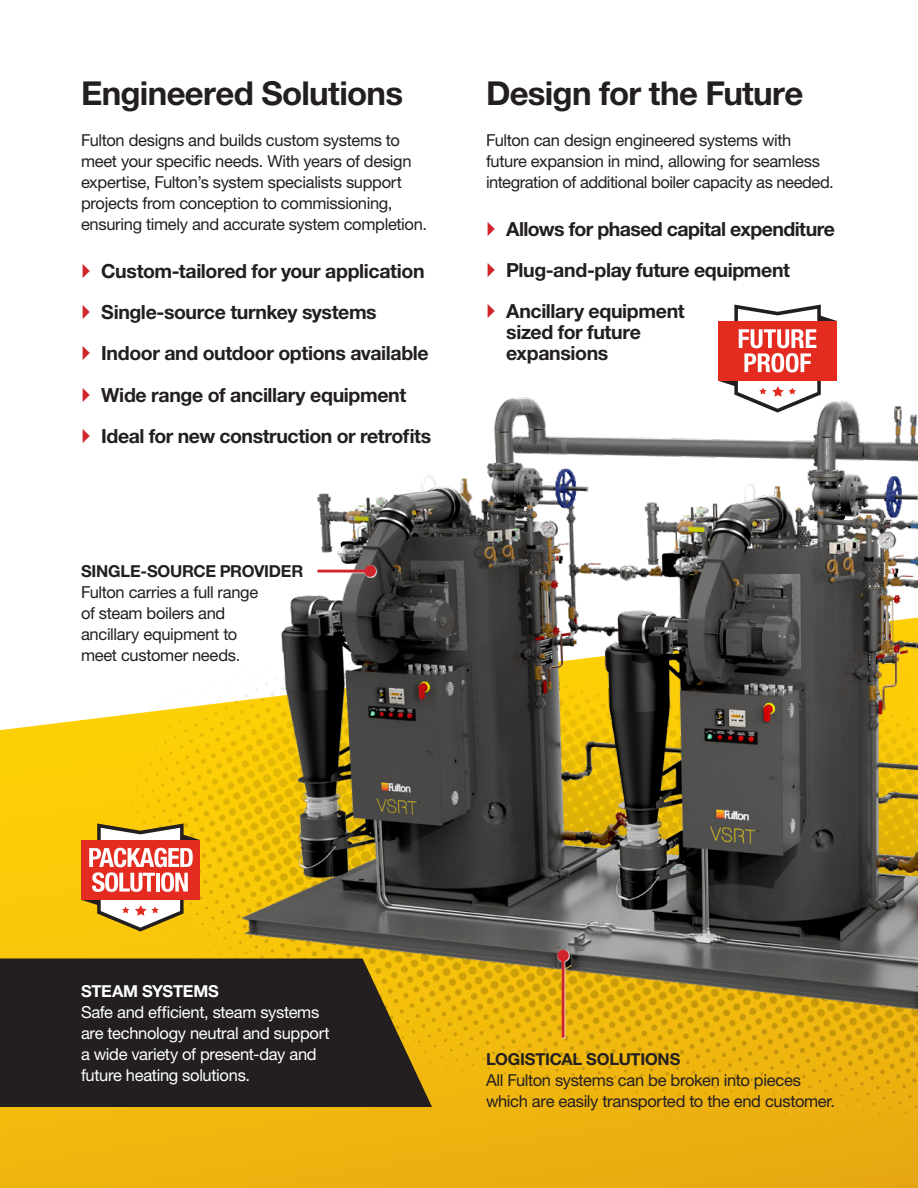
<style>
.page{position:relative;width:918px;height:1188px;background:#fff}
.page>*{position:absolute;margin:0;border:0;box-sizing:border-box;transform-origin:0 0}
.t1{font:700 33px "Helvetica Neue LT Std";letter-spacing:-.02em;color:#231f20}
.t2{font:700 19.5px/21px "Helvetica Neue LT Std";letter-spacing:-.02em;color:#231f20}
.Body_Text{font:16.5px/21px "Helvetica Neue LT Std";letter-spacing:-.02em;color:#231f20}
.Body_Text-2{font:16.5px/21px "Helvetica Neue LT Std";letter-spacing:-.02em;color:#fff}
.Body_Text-3{font:700 16.5px "Helvetica Neue LT Std";letter-spacing:-.015em;color:#231f20}
.Body_Text-4{font:700 16.5px "Helvetica Neue LT Std";letter-spacing:-.015em;color:#fff}
</style>
<div class="page">
<svg style="left:0;top:718px;width:748px;height:470px;background:#f2bb0e"></svg>
<img style="left:95px;top:685px;width:653px;height:446px">
<div style="left:748px;top:1076px;width:170px;height:111px;background:#eaad10"></div>
<img style="left:241px;top:397px;width:677px;height:679px">
<svg style="left:0;top:958px;width:432px;height:149px;background:#30291e"></svg>
<svg style="left:317px;top:565px;width:61px;height:13px"></svg>
<hr style="left:319px;top:570px;width:51px;height:3px;background:#d1232a">
<div style="left:364px;top:565px;width:12px;height:12px;background:#d1232a;border-radius:50%"></div>
<svg style="left:557px;top:950px;width:13px;height:90px"></svg>
<hr style="left:562px;top:956px;width:3px;height:81px;background:#d1232a">
<div style="left:557px;top:950px;width:12px;height:11px;background:#d1232a;border-radius:50%"></div>
<svg style="left:718px;top:305px;width:119px;height:108px"></svg>
<svg style="left:81px;top:824px;width:119px;height:108px"></svg>
<h2 class="t1" style="left:81px;top:72px;width:324px">Engineered Solutions</h2>
<p class="Body_Text" style="left:81px;top:129px;width:348px">Fulton designs and builds custom systems to meet your specific needs. With years of design expertise, Fulton’s system specialists support projects from conception to commissioning, ensuring timely and accurate system completion.</p>
<p class="t2" style="left:101px;top:260px;width:325px">Custom-tailored for your application</p>
<p class="t2" style="left:101px;top:301px;width:277px">Single-source turnkey systems</p>
<p class="t2" style="left:101px;top:342px;width:329px">Indoor and outdoor options available</p>
<p class="t2" style="left:101px;top:384px;width:307px">Wide range of ancillary equipment</p>
<p class="t2" style="left:101px;top:425px;width:332px">Ideal for new construction or retrofits</p>
<p class="Body_Text-3" style="left:81px;top:561px;width:224px">SINGLE-SOURCE PROVIDER</p>
<p class="Body_Text" style="left:81px;top:581px;width:179px">Fulton carries a full range of steam boilers and ancillary equipment to meet customer needs.</p>
<h2 class="t1" style="left:486px;top:72px;width:319px">Design for the Future</h2>
<p class="Body_Text" style="left:486px;top:129px;width:349px">Fulton can design engineered systems with future expansion in mind, allowing for seamless integration of additional boiler capacity as needed.</p>
<p class="t2" style="left:506px;top:218px;width:330px">Allows for phased capital expenditure</p>
<p class="t2" style="left:506px;top:259px;width:285px">Plug-and-play future equipment</p>
<p class="t2" style="left:506px;top:300px;width:180px">Ancillary equipment sized for future expansions</p>
<p class="Body_Text-4" style="left:81px;top:981px;width:139px">STEAM SYSTEMS</p>
<p class="Body_Text-2" style="left:81px;top:1001px;width:250px">Safe and efficient, steam systems are technology neutral and support a wide variety of present-day and future heating solutions.</p>
<p class="Body_Text-3" style="left:486px;top:1049px;width:196px">LOGISTICAL SOLUTIONS</p>
<p class="Body_Text" style="left:486px;top:1069px;width:351px">All Fulton systems can be broken into pieces which are easily transported to the end customer.</p>
</div>
